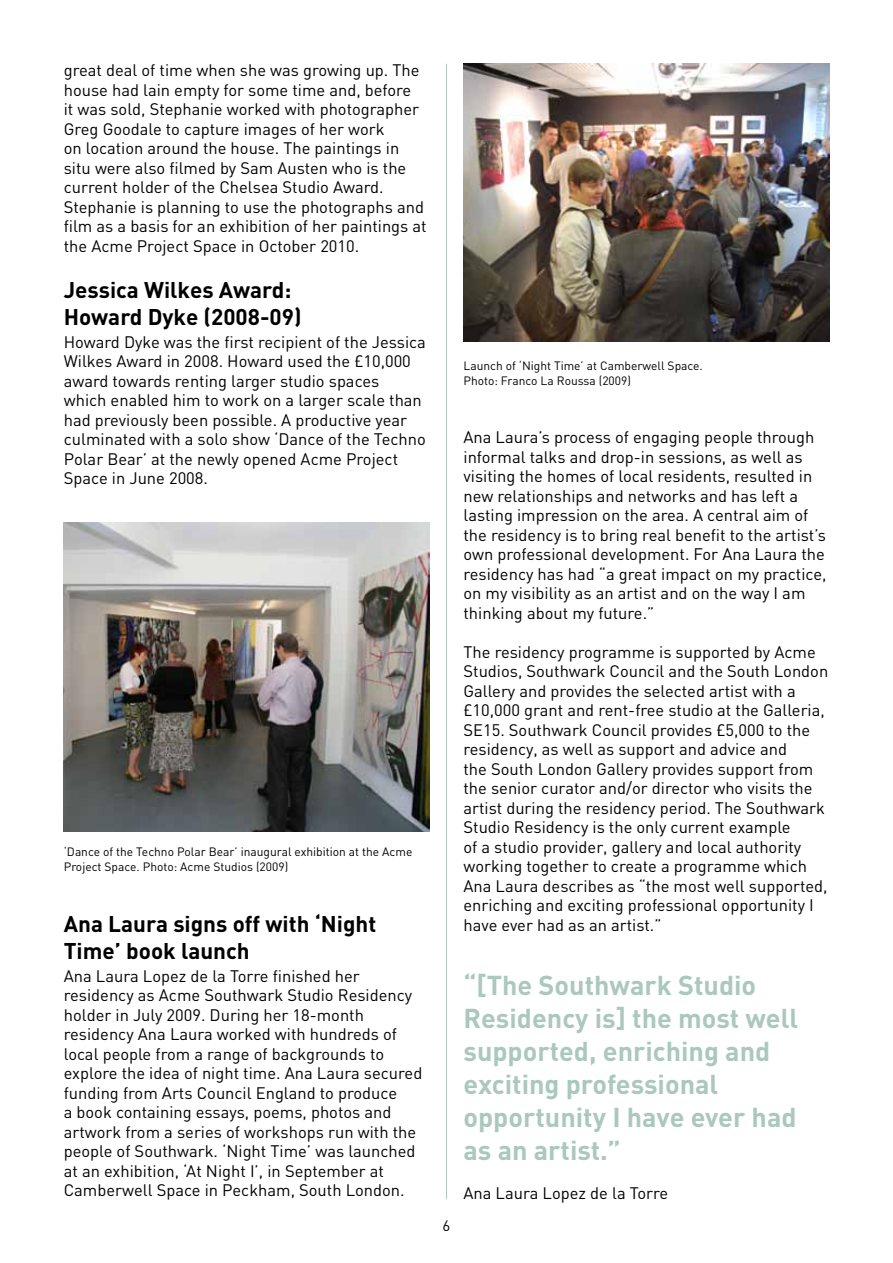
<style>
.page{position:relative;width:893px;height:1263px;background:#fff}
.page>*{position:absolute;margin:0;border:0;box-sizing:border-box;transform-origin:0 0}
.t1{font:700 27px/33px "DIN";color:#abc8be}
.t2{font:700 22.5px/27px "DIN";color:#000}
.t3{font:16.5px/19.5px "DIN";color:#000}
.t4{font:15px "DIN";color:#000}
.t5{font:12px/15px "DIN";color:#000}
</style>
<div class="page">
<hr style="left:446px;top:64px;width:1px;height:1135px;background:#abc8be">
<img style="left:64px;top:523px;width:365px;height:309px">
<img style="left:463px;top:64px;width:366px;height:277px">
<p class="t3" style="left:64px;top:61px;width:364px">great deal of time when she was growing up. The house had lain empty for some time and, before<br>it was sold, Stephanie worked with photographer Greg Goodale to capture images of her work<br>on location around the house. The paintings in situ were also filmed by Sam Austen who is the current holder of the Chelsea Studio Award.<br>Stephanie is planning to use the photographs and film as a basis for an exhibition of her paintings at the Acme Project Space in October 2010.</p>
<h2 class="t2" style="left:64px;top:276px;width:239px">Jessica Wilkes Award:<br>Howard Dyke (2008-09)</h2>
<p class="t3" style="left:64px;top:332px;width:364px">Howard Dyke was the first recipient of the Jessica Wilkes Award in 2008. Howard used the £10,000 award towards renting larger studio spaces which enabled him to work on a larger scale than had previously been possible. A productive year culminated with a solo show ‘Dance of the Techno Polar Bear’ at the newly opened Acme Project Space in June 2008.</p>
<p class="t5" style="left:64px;top:845px;width:350px">‘Dance of the Techno Polar Bear’ inaugural exhibition at the Acme<br>Project Space. Photo: Acme Studios (2009)</p>
<h2 class="t2" style="left:64px;top:910px;width:314px">Ana Laura signs off with ‘Night<br>Time’ book launch</h2>
<p class="t3" style="left:64px;top:966px;width:360px">Ana Laura Lopez de la Torre finished her residency as Acme Southwark Studio Residency holder in July 2009. During her 18-month residency Ana Laura worked with hundreds of local people from a range of backgrounds to explore the idea of night time. Ana Laura secured funding from Arts Council England to produce<br>a book containing essays, poems, photos and artwork from a series of workshops run with the people of Southwark. ‘Night Time’ was launched at an exhibition, ‘At Night I’, in September at Camberwell Space in Peckham, South London.</p>
<p class="t5" style="left:463px;top:358px;width:241px">Launch of ‘Night Time’ at Camberwell Space.<br>Photo: Franco La Roussa (2009)</p>
<p class="t3" style="left:463px;top:428px;width:364px">Ana Laura’s process of engaging people through informal talks and drop-in sessions, as well as visiting the homes of local residents, resulted in new relationships and networks and has left a lasting impression on the area. A central aim of the residency is to bring real benefit to the artist’s own professional development. For Ana Laura the residency has had “a great impact on my practice, on my visibility as an artist and on the way I am thinking about my future.”</p>
<p class="t3" style="left:463px;top:642px;width:366px">The residency programme is supported by Acme Studios, Southwark Council and the South London Gallery and provides the selected artist with a £10,000 grant and rent-free studio at the Galleria, SE15. Southwark Council provides £5,000 to the residency, as well as support and advice and<br>the South London Gallery provides support from the senior curator and/or director who visits the artist during the residency period. The Southwark Studio Residency is the only current example<br>of a studio provider, gallery and local authority working together to create a programme which Ana Laura describes as “the most well supported, enriching and exciting professional opportunity I have ever had as an artist.”</p>
<p class="t4" style="left:443px;top:1217px;width:9px">6</p>
<h1 class="t1" style="left:463px;top:968px;width:336px">“[The Southwark Studio<br>Residency is] the most well supported, enriching and exciting professional opportunity I have ever had as an artist.”</h1>
<p class="t3" style="left:463px;top:1184px;width:206px">Ana Laura Lopez de la Torre</p>
</div>
